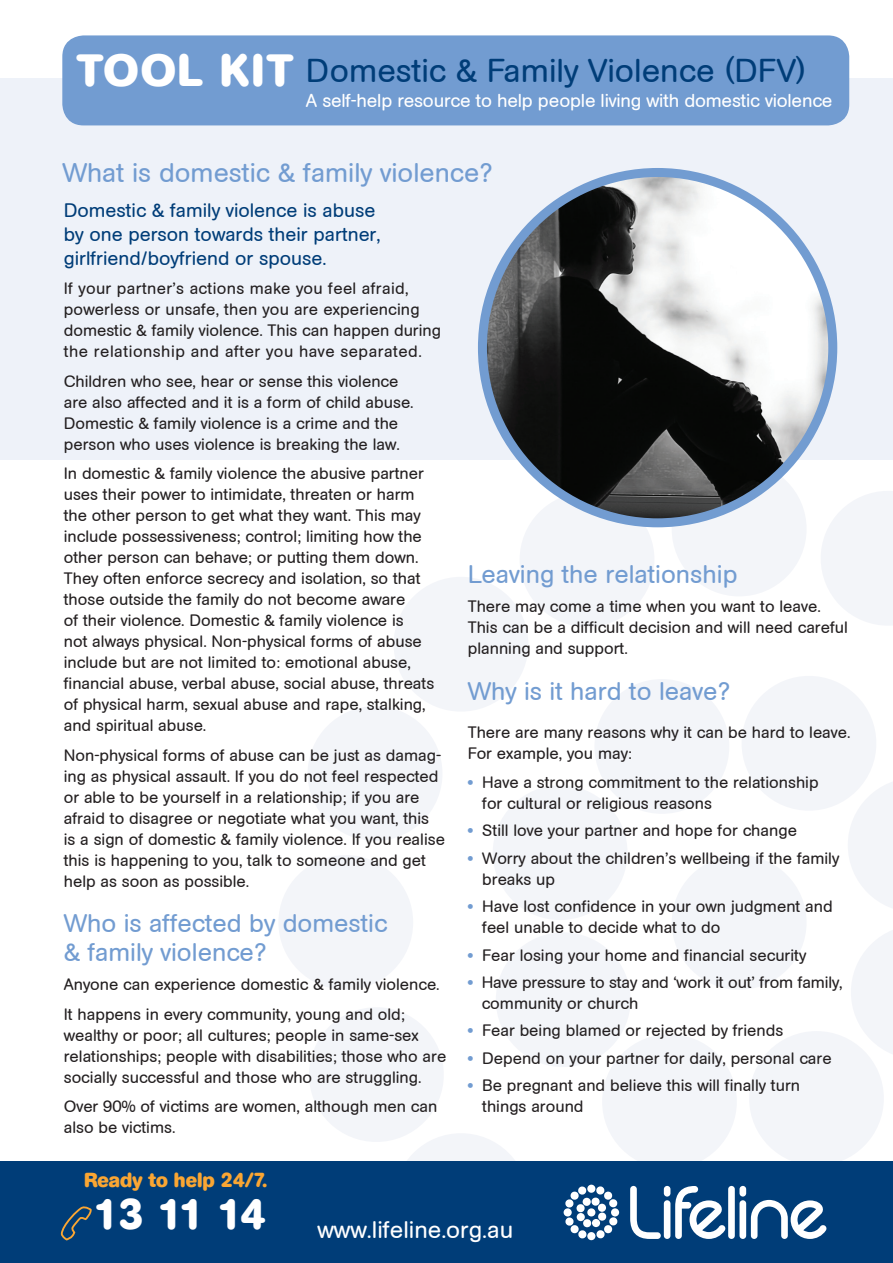
<style>
.page{position:relative;width:893px;height:1263px;background:#fff}
.page>*{position:absolute;margin:0;border:0;box-sizing:border-box;transform-origin:0 0}
.t1{font:33px "AG Rounded";color:#003d78}
.t2{font:27px "AG Rounded";color:#729cd1}
.t3{font:25.5px/28.5px "AG Rounded";color:#729cd1}
.t4{font:24px "AG Rounded";color:#fff}
.t5{font:700 20.25px "AG Book Rounded";color:#faa633}
.t6{font:19.5px/24px "AG Rounded";color:#003d78}
.t7{font:18.75px "AG Rounded";letter-spacing:-.01em;color:#fff}
.t8{font:16.5px/21px "AG Rounded";color:#231f20}
.s1{font-family:"AG Book Rounded";font-weight:700;font-size:45px;color:#fff}
.s2{font-family:"AG Book Rounded";font-weight:500;font-size:15.75px;color:#729cd1}
</style>
<div class="page">
<div style="left:0;top:79px;width:893px;height:381px;background:#eef2f9"></div>
<div style="left:62px;top:35px;width:787px;height:90px;background:#729cd1;border-radius:21px"></div>
<div style="left:278px;top:855px;width:135px;height:135px;background:#f3f5f9;border-radius:50%"></div>
<div style="left:0;top:1161px;width:893px;height:102px;background:#003d78"></div>
<svg style="left:308px;top:482px;width:585px;height:759px"></svg>
<svg style="left:60px;top:1206px;width:32px;height:35px"></svg>
<img style="left:482px;top:172px;width:351px;height:351px;border-radius:175px">
<div style="left:478px;top:168px;width:359px;height:359px;border:9px solid #729cd1;border-radius:50%"></div>
<h1 class="t1" style="left:77px;top:51px;width:731px"><span class="s1">TOOL KIT</span> Domestic &amp; Family Violence (DFV)</h1>
<p class="t7" style="left:306px;top:90px;width:528px">A self-help resource to help people living with domestic violence</p>
<h2 class="t2" style="left:62px;top:157px;width:431px">What is domestic &amp; family violence?</h2>
<p class="t6" style="left:64px;top:198px;width:318px">Domestic &amp; family violence is abuse by one person towards their partner, girlfriend/boyfriend or spouse.</p>
<p class="t8" style="left:64px;top:278px;width:379px">If your partner’s actions make you feel afraid, powerless or unsafe, then you are experiencing domestic &amp; family violence. This can happen during the relationship and after you have separated.</p>
<p class="t8" style="left:64px;top:371px;width:351px">Children who see, hear or sense this violence are also affected and it is a form of child abuse.<br>Domestic &amp; family violence is a crime and the person who uses violence is breaking the law.</p>
<p class="t8" style="left:64px;top:463px;width:372px">In domestic &amp; family violence the abusive partner uses their power to intimidate, threaten or harm the other person to get what they want. This may include possessiveness; control; limiting how the other person can behave; or putting them down.<br>They often enforce secrecy and isolation, so that those outside the family do not become aware<br>of their violence. Domestic &amp; family violence is<br>not always physical. Non-physical forms of abuse include but are not limited to: emotional abuse, financial abuse, verbal abuse, social abuse, threats of physical harm, sexual abuse and rape, stalking, and spiritual abuse.</p>
<p class="t8" style="left:64px;top:745px;width:383px">Non-physical forms of abuse can be just as damag&shy;ing as physical assault. If you do not feel respected or able to be yourself in a relationship; if you are afraid to disagree or negotiate what you want, this is a sign of domestic &amp; family violence. If you realise this is happening to you, talk to someone and get help as soon as possible.</p>
<h3 class="t3" style="left:64px;top:909px;width:325px">Who is affected by domestic &amp; family violence?</h3>
<p class="t8" style="left:64px;top:970px;width:377px;line-height:29.5px">Anyone can experience domestic &amp; family violence.<br>It happens in every community, young and old;</p>
<p class="t8" style="left:64px;top:1025px;width:384px">wealthy or poor; all cultures; people in same-sex relationships; people with disabilities; those who are socially successful and those who are struggling.</p>
<p class="t8" style="left:64px;top:1096px;width:375px">Over 90% of victims are women, although men can also be victims.</p>
<h3 class="t3" style="left:468px;top:559px;width:271px">Leaving the relationship</h3>
<p class="t8" style="left:468px;top:596px;width:382px">There may come a time when you want to leave.<br>This can be a difficult decision and will need careful planning and support.</p>
<h3 class="t3" style="left:468px;top:676px;width:263px">Why is it hard to leave?</h3>
<p class="t8" style="left:468px;top:721px;width:384px">There are many reasons why it can be hard to leave.<br>For example, you may:</p>
<p class="t8" style="left:482px;top:772px;width:338px;text-indent:-14px"><span class="s2">•</span> Have a strong commitment to the relationship for cultural or religious reasons</p>
<p class="t8" style="left:468px;top:820px;width:331px"><span class="s2">•</span> Still love your partner and hope for change</p>
<p class="t8" style="left:482px;top:848px;width:359px;text-indent:-14px"><span class="s2">•</span> Worry about the children’s wellbeing if the family breaks up</p>
<p class="t8" style="left:482px;top:896px;width:352px;text-indent:-14px"><span class="s2">•</span> Have lost confidence in your own judgment and feel unable to decide what to do</p>
<p class="t8" style="left:468px;top:944px;width:340px"><span class="s2">•</span> Fear losing your home and financial security</p>
<p class="t8" style="left:482px;top:972px;width:362px;text-indent:-14px"><span class="s2">•</span> Have pressure to stay and ‘work it out’ from family, community or church</p>
<p class="t8" style="left:468px;top:1020px;width:317px"><span class="s2">•</span> Fear being blamed or rejected by friends</p>
<p class="t8" style="left:468px;top:1047px;width:365px"><span class="s2">•</span> Depend on your partner for daily, personal care</p>
<p class="t8" style="left:482px;top:1075px;width:319px;text-indent:-14px"><span class="s2">•</span> Be pregnant and believe this will finally turn things around</p>
<p class="t5" style="left:84px;top:1168px;width:185px">Ready to help 24/7.</p>
<h3 class="t4" style="left:93px;top:1216px;width:422px"><sup>13</sup> <sup>11</sup> <sup>14</sup> www.lifeline.org.au</h3>
</div>
